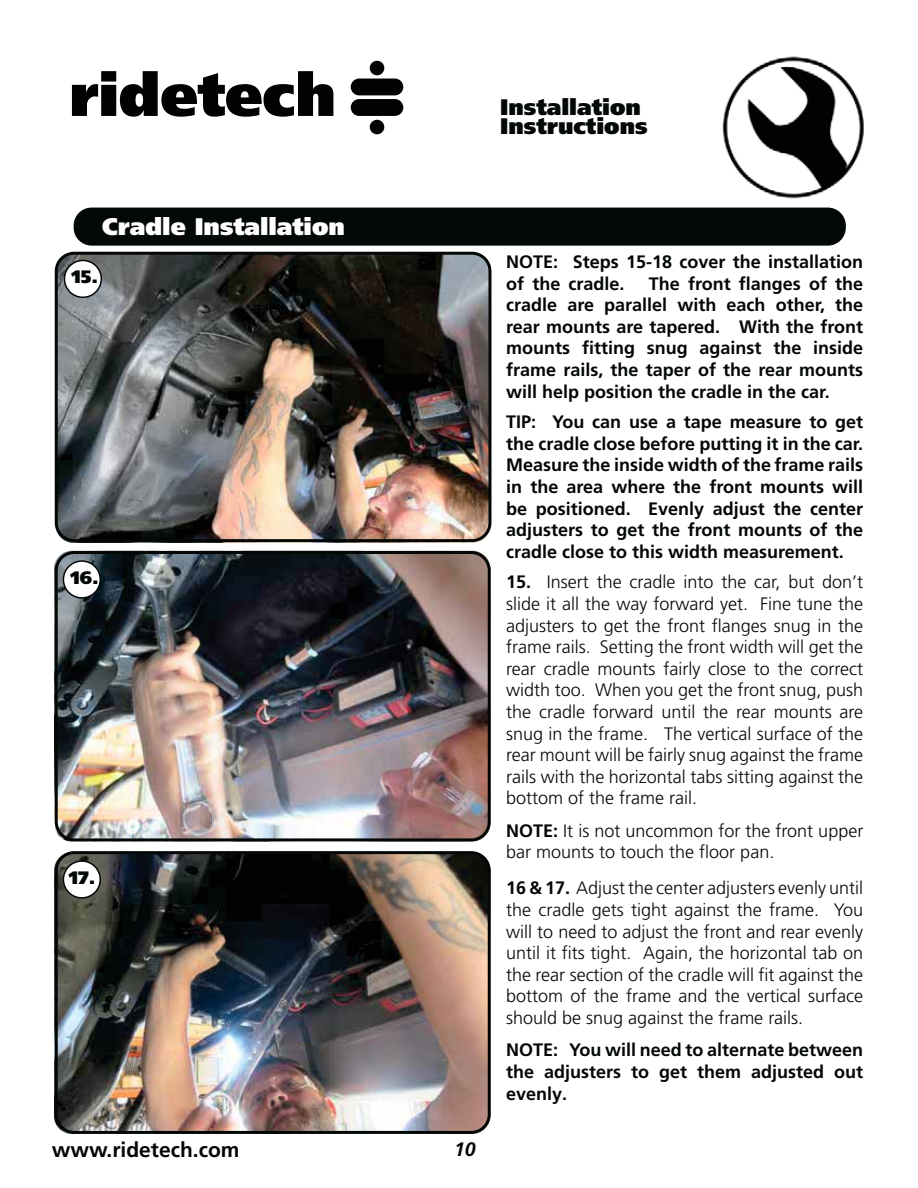
<style>
.page{position:relative;width:918px;height:1188px;background:#fff}
.page>*{position:absolute;margin:0;border:0;box-sizing:border-box;transform-origin:0 0}
.t1{font:900 24px "Frutiger LT Pro";color:#fff}
.t2{font:900 22.5px/19.5px "Frutiger LT Pro";color:#030806}
.t3{font:700 21px "Frutiger LT Pro";color:#030806}
.t4{font:italic 700 19.5px "Frutiger LT Pro";color:#030806}
.t5{font:300 18px/21.6px "Frutiger LT Pro";color:#030806;text-align:justify}
.t6{font:700 18px/21.6px "Frutiger LT Pro";color:#030806;text-align:justify}
.t7{font:900 18px "Frutiger LT Pro";color:#030806}
.s1{font-weight:700}
</style>
<div class="page">
<img style="left:722px;top:56px;width:142px;height:143px">
<svg style="left:72px;top:71px;width:261px;height:46px"></svg>
<div style="left:351px;top:79px;width:52px;height:16px;background:#010202;border-radius:8px"></div>
<div style="left:351px;top:99px;width:52px;height:17px;background:#010202;border-radius:8px"></div>
<div style="left:370px;top:61px;width:14px;height:14px;background:#010202;border-radius:50%"></div>
<div style="left:370px;top:120px;width:14px;height:14px;background:#010202;border-radius:50%"></div>
<img style="left:54px;top:852px;width:436px;height:282px;border-radius:18px">
<img style="left:54px;top:551px;width:436px;height:291px;border-radius:18px">
<img style="left:56px;top:253px;width:434px;height:290px;border-radius:18px">
<div style="left:55px;top:252px;width:436px;height:290px;border:3px solid #030806;border-radius:18px"></div>
<div style="left:74px;top:208px;width:772px;height:38px;background:#030806;border-radius:18px"></div>
<div style="left:55px;top:551px;width:436px;height:290px;border:3px solid #030806;border-radius:18px"></div>
<div style="left:55px;top:851px;width:436px;height:283px;border:3px solid #030806;border-radius:18px"></div>
<div style="left:64px;top:260px;width:37px;height:37px;background:#fff;border-radius:50%"></div>
<div style="left:64px;top:260px;width:38px;height:38px;border:2px solid #030806;border-radius:50%"></div>
<div style="left:63px;top:861px;width:37px;height:37px;background:#fff;border-radius:50%"></div>
<div style="left:63px;top:860px;width:38px;height:39px;border:2px solid #030806;border-radius:50%"></div>
<div style="left:63px;top:561px;width:37px;height:37px;background:#fff;border-radius:50%"></div>
<div style="left:63px;top:560px;width:38px;height:39px;border:2px solid #030806;border-radius:50%"></div>
<p class="t2" style="left:500px;top:98px;width:149px">Installation<br>Instructions</p>
<h1 class="t1" style="left:102px;top:216px;width:244px">Cradle Installation</h1>
<p class="t7" style="left:71px;top:269px;width:28px">15.</p>
<p class="t7" style="left:70px;top:570px;width:30px">16.</p>
<p class="t7" style="left:69px;top:870px;width:28px">17.</p>
<p class="t3" style="left:52px;top:1141px;width:189px">www.ridetech.com</p>
<p class="t4" style="left:454px;top:1141px;width:23px">10</p>
<p class="t6" style="left:506px;top:252px;width:359px">NOTE: Steps 15-18 cover the installation of the cradle.</p>
<p class="t6" style="left:506px;top:274px;width:359px;text-indent:143px">The front flanges of the cradle are parallel with each other, the rear mounts are tapered. With the front mounts fitting snug against the inside frame rails, the taper of the rear mounts will help position the cradle in the car.</p>
<p class="t6" style="left:506px;top:412px;width:359px">TIP: You can use a tape measure to get the cradle close before putting it in the car.<br>Measure the inside width of the frame rails in the area where the front mounts will be positioned. Evenly adjust the center adjusters to get the front mounts of the cradle close to this width measurement.</p>
<p class="t5" style="left:506px;top:572px;width:359px"><span class="s1">15.</span> Insert the cradle into the car, but don’t slide it all the way forward yet. Fine tune the adjusters to get the front flanges snug in the frame rails. Setting the front width will get the rear cradle mounts fairly close to the correct width too. When you get the front snug, push the cradle forward until the rear mounts are snug in the frame. The vertical surface of the rear mount will be fairly snug against the frame rails with the horizontal tabs sitting against the bottom of the frame rail.</p>
<p class="t5" style="left:506px;top:821px;width:359px"><span class="s1">NOTE:</span> It is not uncommon for the front upper bar mounts to touch the floor pan.</p>
<p class="t5" style="left:506px;top:878px;width:359px"><span class="s1">16 &amp; 17.</span> Adjust the center adjusters evenly until the cradle gets tight against the frame. You will to need to adjust the front and rear evenly until it fits tight. Again, the horizontal tab on the rear section of the cradle will fit against the bottom of the frame and the vertical surface should be snug against the frame rails.</p>
<p class="t6" style="left:506px;top:1040px;width:359px">NOTE: You will need to alternate between the adjusters to get them adjusted out evenly.</p>
</div>
